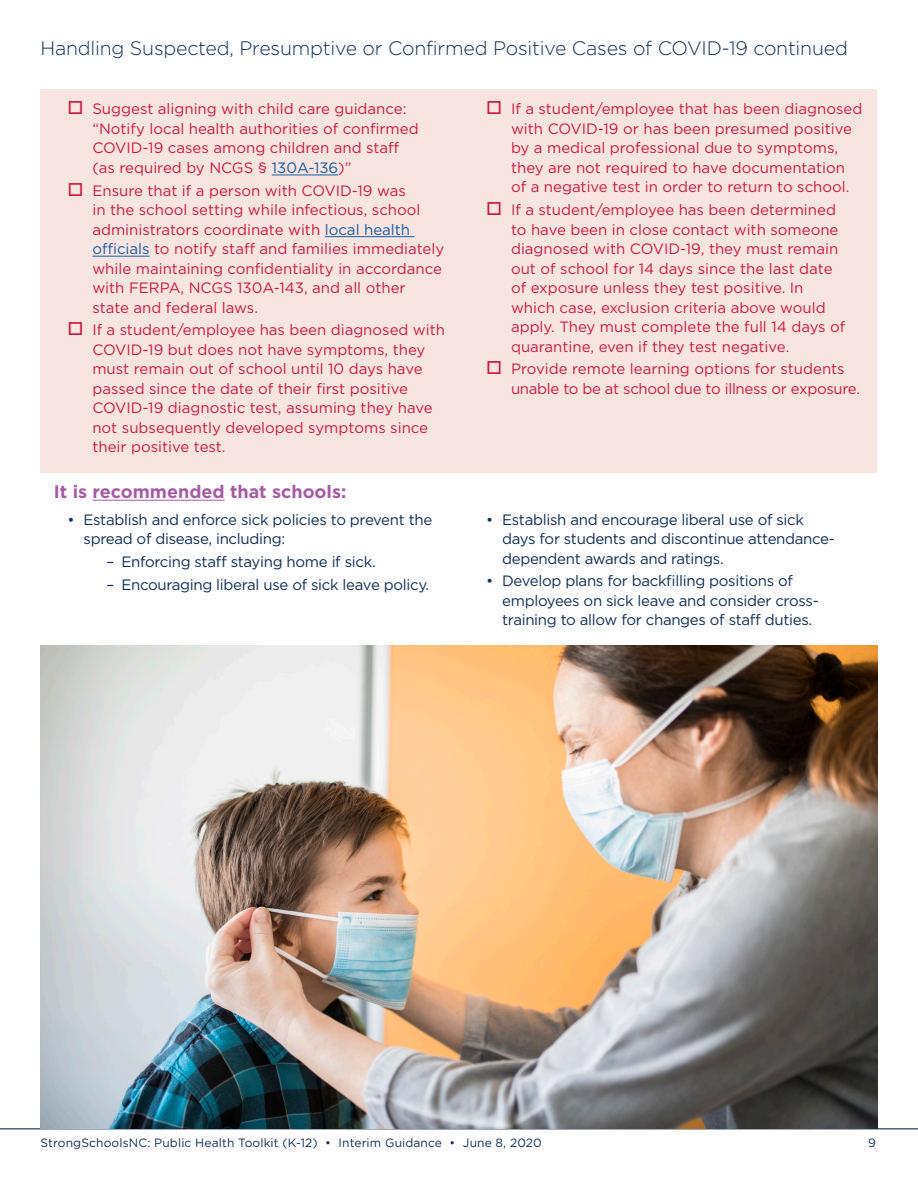
<style>
.page{position:relative;width:918px;height:1188px;background:#fff}
.page>*{position:absolute;margin:0;border:0;box-sizing:border-box;transform-origin:0 0}
.t1{font:300 19.5px "Gotham";letter-spacing:-.01em;color:#113056}
.t2{font:700 18px "Gotham";color:#a65ca5}
.t3{font:15px/19.5px "Gotham";color:#ce1c43}
.t4{font:15px/19.5px "Gotham";letter-spacing:-.02em;color:#113056}
.t5{font:15px/19.5px "Gotham";letter-spacing:-.02em;color:#ce1c43}
.t6{font:12px "Gotham";letter-spacing:.01em;color:#113056}
.s1{color:#175d9e}
</style>
<div class="page">
<div style="left:40px;top:89px;width:838px;height:383px;background:#f8e5e1"></div>
<hr style="left:0;top:1128px;width:918px;height:1px;background:#113056">
<hr style="left:272px;top:175px;width:66px;height:1px;background:#175d9e">
<hr style="left:325px;top:236px;width:90px;height:1px;background:#175d9e">
<hr style="left:92px;top:256px;width:58px;height:1px;background:#175d9e">
<hr style="left:93px;top:500px;width:132px;height:1px;background:#a65ca5">
<img style="left:40px;top:646px;width:838px;height:482px">
<h1 class="t1" style="left:40px;top:37px;width:809px">Handling Suspected, Presumptive or Confirmed Positive Cases of COVID-19 continued</h1>
<p class="t3" style="left:92px;top:99px;width:328px;text-indent:-25px">□ Suggest aligning with child care guidance: “Notify local health authorities of confrmed COVID-19 cases among children and staf (as required by NCGS § <span class="s1">130A-136</span>)”</p>
<p class="t3" style="left:92px;top:180px;width:353px;text-indent:-25px">□ Ensure that if a person with COVID-19 was<br>in the school setting while infectious, school administrators coordinate with <span class="s1">local health ofcials</span> to notify staf and families immediately while maintaining confdentiality in accordance with FERPA, NCGS 130A-143, and all other state and federal laws</p>
<p class="t3" style="left:92px;top:320px;width:354px;text-indent:-25px">□ If a student/employee has been diagnosed with COVID-19 but does not have symptoms, they must remain out of school until 10 days have passed since the date of their frst positive COVID-19 diagnostic test, assuming they have not subsequently developed symptoms since their positive test</p>
<p class="t2" style="left:54px;top:480px;width:294px">It is recommended that schools:</p>
<p class="t4" style="left:84px;top:509px;width:350px;text-indent:-16px">• Establish and enforce sick policies to prevent the spread of disease, including:</p>
<p class="t4" style="left:106px;top:552px;width:267px">– Enforcing staf staying home if sick</p>
<p class="t4" style="left:106px;top:574px;width:322px">– Encouraging liberal use of sick leave policy</p>
<p class="t3" style="left:511px;top:99px;width:353px;text-indent:-25px">□ If a student/employee that has been diagnosed with COVID-19 or has been presumed positive by a medical professional due to symptoms, they are not required to have documentation of a negative test in order to return to school</p>
<p class="t3" style="left:511px;top:200px;width:336px;text-indent:-25px">□ If a student/employee has been determined to have been in close contact with someone diagnosed with COVID-19, they must remain out of school for 14 days since the last date of exposure unless they test positive In which case, exclusion criteria above would apply They must complete the full 14 days of quarantine, even if they test negative</p>
<p class="t5" style="left:511px;top:359px;width:347px;text-indent:-25px">□ Provide remote learning options for students unable to be at school due to illness or exposure</p>
<p class="t4" style="left:502px;top:509px;width:334px;text-indent:-16px">• Establish and encourage liberal use of sick days for students and discontinue attendance&shy;dependent awards and ratings</p>
<p class="t4" style="left:502px;top:571px;width:318px;text-indent:-16px">• Develop plans for backflling positions of employees on sick leave and consider cross&shy;training to allow for changes of staf duties</p>
<p class="t6" style="left:40px;top:1135px;width:503px">StrongSchoolsNC: Public Health Toolkit (K-12) • Interim Guidance • June 8, 2020</p>
<p class="t6" style="left:868px;top:1135px;width:9px">9</p>
</div>
